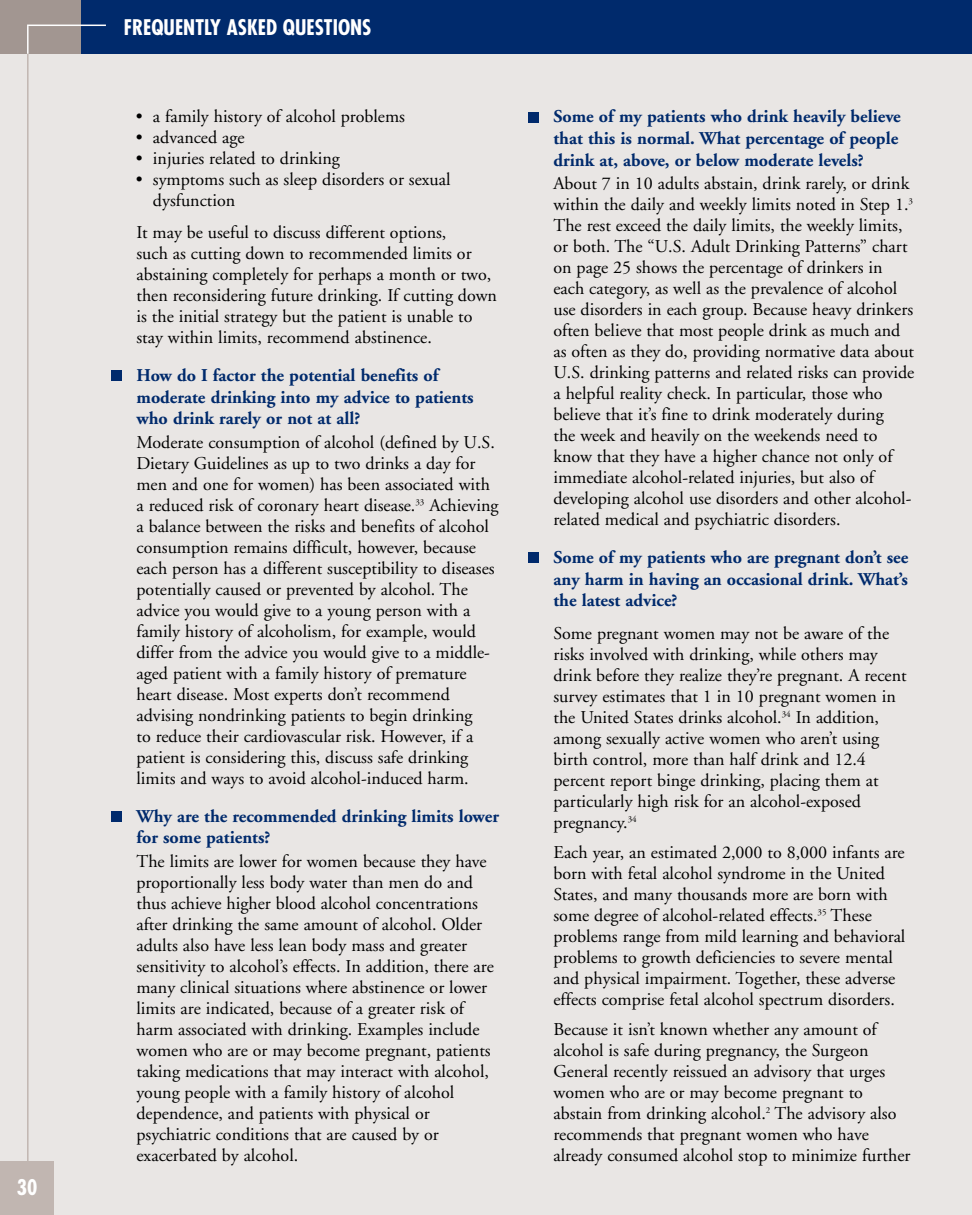
<style>
.page{position:relative;width:972px;height:1215px;background:#e9e6e4}
.page>*{position:absolute;margin:0;border:0;box-sizing:border-box;transform-origin:0 0}
.t1{font:700 condensed 21px "Futura";color:#fff}
.t2{font:18px/21px "Adobe Garamond";color:#000}
.t3{font:700 18px/21.6px "Adobe Garamond";color:#002a6c}
</style>
<div class="page">
<hr style="left:27px;top:54px;width:2px;height:1107px;background:#c1b6b1">
<div style="left:528px;top:552px;width:11px;height:11px;background:#002a6c"></div>
<div style="left:528px;top:112px;width:11px;height:10px;background:#002a6c"></div>
<div style="left:111px;top:811px;width:11px;height:11px;background:#002a6c"></div>
<div style="left:111px;top:370px;width:11px;height:11px;background:#002a6c"></div>
<div style="left:2px;top:0;width:970px;height:54px;background:#002a6c"></div>
<div style="left:0;top:0;width:81px;height:54px;background:#a29691"></div>
<hr style="left:27px;top:25px;width:79px;height:1px;background:#fff">
<hr style="left:27px;top:26px;width:2px;height:28px;background:#fff">
<div style="left:0;top:1161px;width:54px;height:54px;background:#c1b6b1"></div>
<p class="t1" style="left:17px;top:1178px;width:22px">30</p>
<h1 class="t1" style="left:124px;top:18px;width:249px">FREQUENTLY ASKED QUESTIONS</h1>
<p class="t2" style="left:136px;top:108px;width:271px">• a family history of alcohol problems</p>
<p class="t2" style="left:136px;top:129px;width:110px">• advanced age</p>
<p class="t2" style="left:136px;top:150px;width:206px">• injuries related to drinking</p>
<p class="t2" style="left:153px;top:171px;width:299px;text-indent:-17px">• symptoms such as sleep disorders or sexual dysfunction</p>
<p class="t2" style="left:137px;top:224px;width:362px">It may be useful to discuss different options,<br>such as cutting down to recommended limits or abstaining completely for perhaps a month or two, then reconsidering future drinking. If cutting down is the initial strategy but the patient is unable to stay within limits, recommend abstinence.</p>
<p class="t3" style="left:136px;top:366px;width:339px">How do I factor the potential benefits of moderate drinking into my advice to patients who drink rarely or not at all?</p>
<p class="t2" style="left:136px;top:433px;width:364px">Moderate consumption of alcohol (defined by U.S.<br>Dietary Guidelines as up to two drinks a day for men and one for women) has been associated with a reduced risk of coronary heart disease.<sup>33</sup> Achieving a balance between the risks and benefits of alcohol consumption remains difficult, however, because each person has a different susceptibility to diseases potentially caused or prevented by alcohol. The advice you would give to a young person with a family history of alcoholism, for example, would differ from the advice you would give to a middle&shy;aged patient with a family history of premature heart disease. Most experts don’t recommend advising nondrinking patients to begin drinking<br>to reduce their cardiovascular risk. However, if a patient is considering this, discuss safe drinking limits and ways to avoid alcohol-induced harm.</p>
<p class="t3" style="left:136px;top:807px;width:364px">Why are the recommended drinking limits lower for some patients?</p>
<p class="t2" style="left:136px;top:853px;width:359px">The limits are lower for women because they have proportionally less body water than men do and thus achieve higher blood alcohol concentrations after drinking the same amount of alcohol. Older adults also have less lean body mass and greater sensitivity to alcohol’s effects. In addition, there are many clinical situations where abstinence or lower limits are indicated, because of a greater risk of harm associated with drinking. Examples include women who are or may become pregnant, patients taking medications that may interact with alcohol, young people with a family history of alcohol dependence, and patients with physical or psychiatric conditions that are caused by or exacerbated by alcohol.</p>
<p class="t3" style="left:554px;top:108px;width:349px">Some of my patients who drink heavily believe that this is normal. What percentage of people drink at, above, or below moderate levels?</p>
<p class="t2" style="left:554px;top:175px;width:362px">About 7 in 10 adults abstain, drink rarely, or drink within the daily and weekly limits noted in Step 1.<sup>3<br></sup>The rest exceed the daily limits, the weekly limits, or both. The “U.S. Adult Drinking Patterns” chart on page 25 shows the percentage of drinkers in each category, as well as the prevalence of alcohol use disorders in each group. Because heavy drinkers often believe that most people drink as much and as often as they do, providing normative data about</p>
<p class="t2" style="left:554px;top:364px;width:362px">U.S. drinking patterns and related risks can provide a helpful reality check. In particular, those who believe that it’s fine to drink moderately during<br>the week and heavily on the weekends need to know that they have a higher chance not only of immediate alcohol-related injuries, but also of developing alcohol use disorders and other alcohol&shy;related medical and psychiatric disorders.</p>
<p class="t3" style="left:554px;top:548px;width:356px;text-align:justify">Some of my patients who are pregnant don’t see any harm in having an occasional drink. What’s the latest advice?</p>
<p class="t2" style="left:553px;top:625px;width:355px">Some pregnant women may not be aware of the risks involved with drinking, while others may drink before they realize they’re pregnant. A recent survey estimates that 1 in 10 pregnant women in the United States drinks alcohol.<sup>34</sup> In addition, among sexually active women who aren’t using birth control, more than half drink and 12.4 percent report binge drinking, placing them at particularly high risk for an alcohol-exposed pregnancy.<sup>34</sup></p>
<p class="t2" style="left:553px;top:844px;width:353px">Each year, an estimated 2,000 to 8,000 infants are born with fetal alcohol syndrome in the United States, and many thousands more are born with some degree of alcohol-related effects.<sup>35</sup> These problems range from mild learning and behavioral problems to growth deficiencies to severe mental and physical impairment. Together, these adverse effects comprise fetal alcohol spectrum disorders.</p>
<p class="t2" style="left:553px;top:1021px;width:358px">Because it isn’t known whether any amount of alcohol is safe during pregnancy, the Surgeon General recently reissued an advisory that urges women who are or may become pregnant to abstain from drinking alcohol.<sup>2</sup> The advisory also recommends that pregnant women who have already consumed alcohol stop to minimize further</p>
</div>
